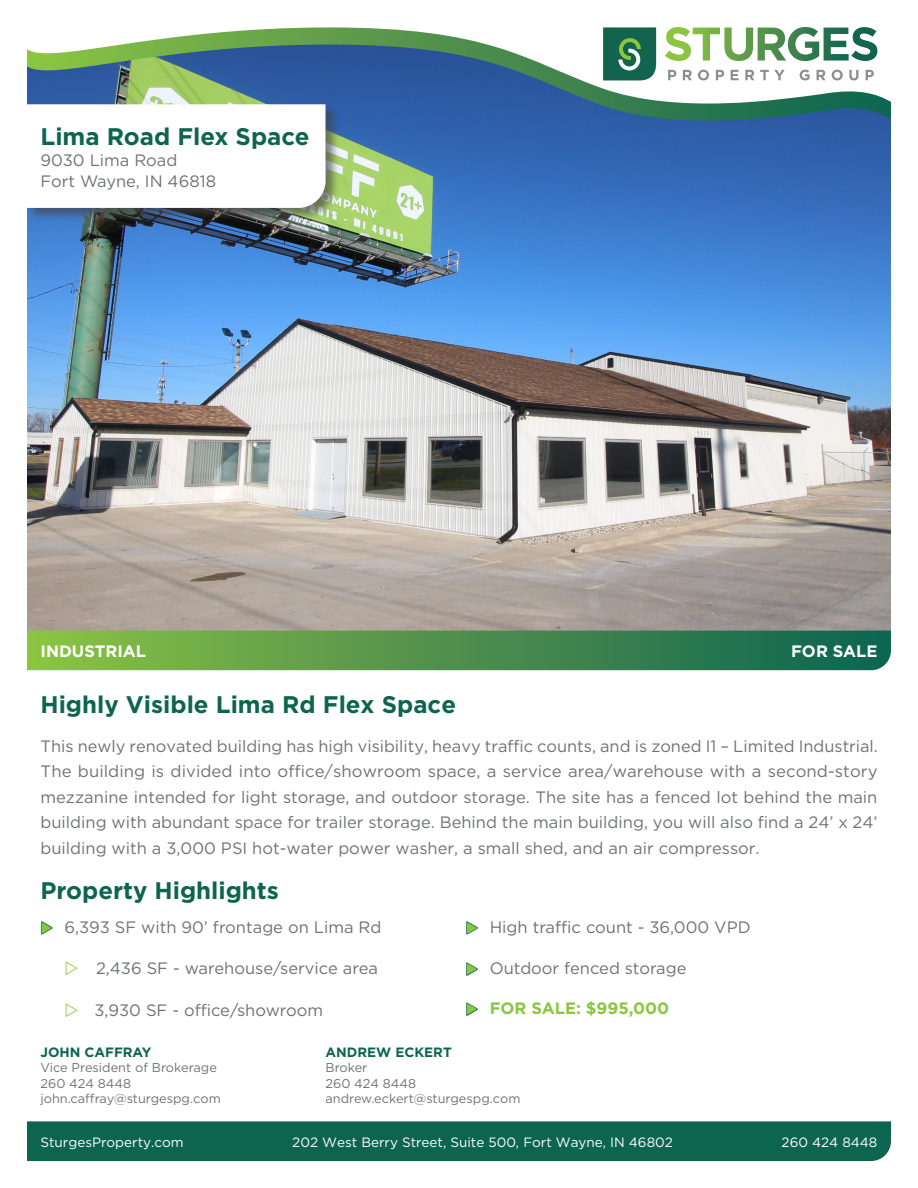
<style>
.page{position:relative;width:918px;height:1188px;background:#fff}
.page>*{position:absolute;margin:0;border:0;box-sizing:border-box;transform-origin:0 0}
.SPG_1st_Page_Paragraph{font:700 24px "Gotham";color:#0d6550}
.Copy_-_1st_Page_Paragraph{font:700 24px "Gotham";color:#0d6550}
.SPG_1st_Page_Paragraph-2{font:16.5px/25.5px "Gotham";color:#6f7275;text-align:justify}
.t1{font:16.5px "Gotham";color:#6f7274}
.t2{font:700 16.5px "Gotham";color:#fff}
.t3{font:700 16.5px "Gotham";color:#8bc640}
.t4{font:13.5px "Gotham";color:#fff}
.t5{font:700 13.5px "Gotham";color:#0d6550}
.t6{font:12.75px/15.3px "Gotham";color:#6f7274}
</style>
<div class="page">
<div style="left:27px;top:1121px;width:864px;height:40px;background:#0d6550"></div>
<img style="left:27px;top:133px;width:864px;height:498px">
<svg style="left:27px;top:27px;width:864px;height:106px"></svg>
<svg style="left:27px;top:631px;width:864px;height:39px;background:#4d914b"></svg>
<div style="left:26px;top:103px;width:314px;height:119px;background:#434343;opacity:.65"></div>
<svg style="left:27px;top:104px;width:299px;height:104px"></svg>
<p class="SPG_1st_Page_Paragraph" style="left:40px;top:120px;width:270px">Lima Road Flex Space</p>
<p class="t1" style="left:40px;top:149px;width:138px">9030 Lima Road</p>
<p class="t1" style="left:40px;top:170px;width:177px">Fort Wayne, IN 46818</p>
<p class="t2" style="left:40px;top:640px;width:107px">INDUSTRIAL</p>
<p class="t2" style="left:791px;top:640px;width:88px">FOR SALE</p>
<p class="SPG_1st_Page_Paragraph" style="left:40px;top:688px;width:417px">Highly Visible Lima Rd Flex Space</p>
<p class="SPG_1st_Page_Paragraph-2" style="left:40px;top:733px;width:839px">This newly renovated building has high visibility, heavy traffic counts, and is zoned I1 – Limited Industrial.<br>The building is divided into office/showroom space, a service area/warehouse with a second-story mezzanine intended for light storage, and outdoor storage. The site has a fenced lot behind the main building with abundant space for trailer storage. Behind the main building, you will also find a 24’ x 24’ building with a 3,000 PSI hot-water power washer, a small shed, and an air compressor.</p>
<p class="Copy_-_1st_Page_Paragraph" style="left:40px;top:874px;width:240px">Property Highlights</p>
<p class="t1" style="left:64px;top:917px;width:318px">6,393 SF with 90’ frontage on Lima Rd</p>
<p class="t1" style="left:96px;top:958px;width:283px">2,436 SF - warehouse/service area</p>
<p class="t1" style="left:94px;top:999px;width:230px">3,930 SF - office/showroom</p>
<p class="t1" style="left:490px;top:917px;width:262px">High traffic count - 36,000 VPD</p>
<p class="t1" style="left:490px;top:958px;width:198px">Outdoor fenced storage</p>
<p class="t3" style="left:490px;top:998px;width:181px">FOR SALE: $995,000</p>
<p class="t5" style="left:40px;top:1043px;width:113px">JOHN CAFFRAY</p>
<p class="t6" style="left:40px;top:1060px;width:182px">Vice President of Brokerage<br>260 424 8448 john.caffray@sturgespg.com</p>
<p class="t5" style="left:326px;top:1043px;width:128px">ANDREW ECKERT</p>
<p class="t6" style="left:326px;top:1060px;width:197px">Broker<br>260 424 8448 andrew.eckert@sturgespg.com</p>
<p class="t4" style="left:40px;top:1133px;width:145px">SturgesProperty.com</p>
<p class="t4" style="left:292px;top:1133px;width:382px">202 West Berry Street, Suite 500, Fort Wayne, IN 46802</p>
<p class="t4" style="left:782px;top:1133px;width:97px">260 424 8448</p>
</div>
